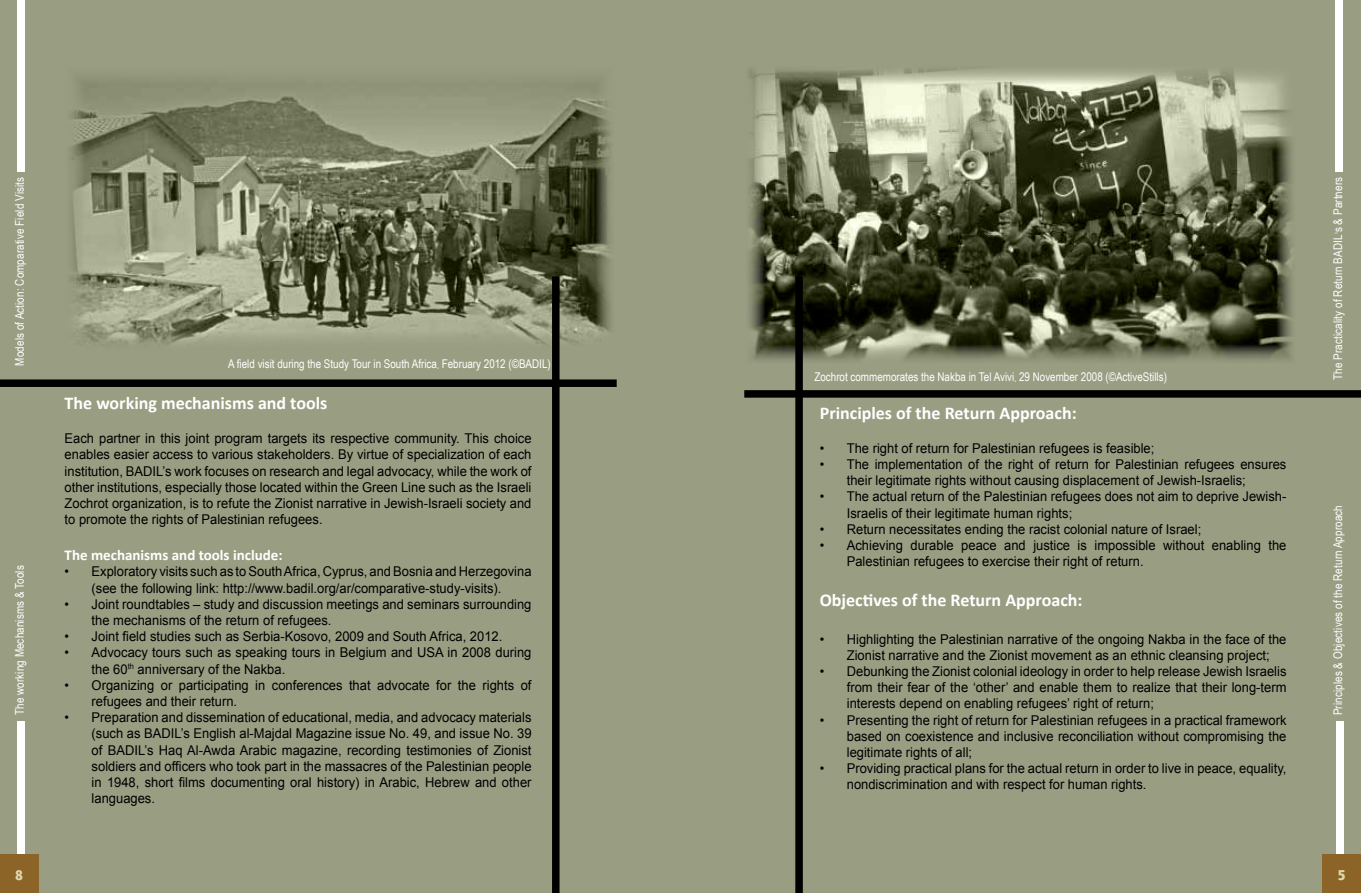
<style>
.page{position:relative;width:1361px;height:893px;background:#999e83}
.page>*{position:absolute;margin:0;border:0;box-sizing:border-box;transform-origin:0 0}
.t1{font:700 18px "Calibri";color:#fff}
.t2{font:700 18px "Ayyam Head";color:#dfd8ad}
.t3{font:700 15px "Calibri";color:#fff}
.t4{font:13.5px/16.2px "Arial";color:#000;scale:.96 1}
.t5{font:12px "Arial Narrow";color:#fff}
.t6{font:500 12px "Win Soft Pro";color:#fff}
.t7{font:7.8px "Arial";color:#000;scale:.96 1}
</style>
<div class="page">
<div style="left:744px;top:390px;width:617px;height:8px;background:#000"></div>
<img style="left:749px;top:70px;width:543px;height:290px">
<img style="left:70px;top:78px;width:541px;height:274px">
<div style="left:795px;top:276px;width:8px;height:617px;background:#000"></div>
<div style="left:552px;top:276px;width:7px;height:617px;background:#000"></div>
<div style="left:0;top:379px;width:617px;height:8px;background:#000"></div>
<div style="left:1335px;top:722px;width:8px;height:171px;background:#fff"></div>
<div style="left:1335px;top:0;width:8px;height:171px;background:#fff"></div>
<div style="left:17px;top:722px;width:8px;height:171px;background:#fff"></div>
<div style="left:17px;top:0;width:8px;height:171px;background:#fff"></div>
<div style="left:1322px;top:855px;width:39px;height:38px;background:#8d6427"></div>
<div style="left:0;top:855px;width:38px;height:38px;background:#8d6427"></div>
<p class="t5" style="left:11px;top:366px;width:190px;rotate:-90deg">Models of Action: Comparative Field Visits</p>
<p class="t5" style="left:11px;top:715px;width:151px;rotate:-90deg">The working Mechanisms &amp; Tools</p>
<h1 class="t2" style="left:15px;top:865px;width:9px">8</h1>
<p class="t5" style="left:228px;top:355px;width:324px">A field visit during the Study Tour in South Africa February 2012 (©BADIL(</p>
<p class="t6" style="left:437px;top:356px;width:4px">،</p>
<h1 class="t1" style="left:65px;top:391px;width:264px">The working mechanisms and tools</h1>
<p class="t4" style="left:65px;top:430px;width:488px;text-align:justify">Each partner in this joint program targets its respective community. This choice enables easier access to various stakeholders. By virtue of specialization of each institution, BADILs’ work focuses on research and legal advocacy, while the work of other institutions, especially those located within the Green Line such as the Israeli Zochrot organization is, to refute the Zionist narrative in Jewish-Israeli society and to promote the rights of Palestinian refugees.</p>
<p class="t4" style="left:92px;top:563px;width:460px">Exploratory visits such as to SouthAfrica, Cyprus, and Bosnia and Herzegovina</p>
<p class="t3" style="left:65px;top:546px;width:219px">The mechanisms and tools include:</p>
<p class="t4" style="left:92px;top:580px;width:460px">(see the following link: http://www.badil.org/ar/comparative-study-visits .(<br>Joint roundtables – study and discussion meetings and seminars surrounding</p>
<p class="t4" style="left:65px;top:563px;width:6px">•</p>
<p class="t4" style="left:65px;top:596px;width:6px">•</p>
<p class="t4" style="left:65px;top:628px;width:6px">•</p>
<p class="t4" style="left:65px;top:644px;width:6px">•</p>
<p class="t4" style="left:65px;top:677px;width:6px">•</p>
<p class="t4" style="left:65px;top:709px;width:6px">•</p>
<p class="t4" style="left:92px;top:612px;width:251px">the mechanisms of the return of refugees.</p>
<p class="t4" style="left:92px;top:644px;width:460px">Advocacy tours such as speaking tours in Belgium and USA in 2008 during</p>
<p class="t4" style="left:92px;top:628px;width:429px">Joint field studies such as Serbia-Kosovo, 2009 and South Africa, 2012.</p>
<p class="t7" style="left:128px;top:661px;width:8px">th</p>
<p class="t4" style="left:138px;top:661px;width:155px">anniversary of the Nakba.</p>
<p class="t4" style="left:92px;top:661px;width:39px">the 60</p>
<p class="t4" style="left:92px;top:677px;width:67px">Organizing</p>
<p class="t4" style="left:179px;top:677px;width:74px">participating</p>
<p class="t4" style="left:161px;top:677px;width:14px">or</p>
<p class="t4" style="left:272px;top:677px;width:75px">conferences</p>
<p class="t4" style="left:436px;top:677px;width:17px">for</p>
<p class="t4" style="left:521px;top:677px;width:13px">of</p>
<p class="t4" style="left:255px;top:677px;width:12px">in</p>
<p class="t4" style="left:349px;top:677px;width:24px">that</p>
<p class="t4" style="left:377px;top:677px;width:56px">advocate</p>
<p class="t4" style="left:458px;top:677px;width:20px">the</p>
<p class="t4" style="left:482px;top:677px;width:35px">rights</p>
<p class="t4" style="left:92px;top:693px;width:460px">refugees and their return.<br>Preparation and dissemination of educational, media, and advocacy materials</p>
<p class="t4" style="left:92px;top:725px;width:460px;text-align:justify">(such as BADILs’ English al-Majdal Magazine issue No. 49, and issue No. 39 of BADILs’ Haq Al-Awda Arabic magazine, recording testimonies of Zionist soldiers and officers who took part in the massacres of the Palestinian people in 1948, short films documenting oral history) in Arabic, Hebrew and other languages.</p>
<p class="t5" style="left:814px;top:368px;width:354px">Zochrot commemorates the Nakba in Tel Avivi 29 November 2008 (©ActiveStills(</p>
<p class="t6" style="left:1014px;top:369px;width:4px">،</p>
<h1 class="t1" style="left:820px;top:401px;width:258px">Principles of the Return Approach:</h1>
<p class="t4" style="left:820px;top:440px;width:6px">•</p>
<p class="t4" style="left:847px;top:440px;width:322px">The right of return for Palestinian refugees is feasible;</p>
<p class="t4" style="left:820px;top:456px;width:6px">•</p>
<p class="t4" style="left:847px;top:456px;width:459px">The implementation of the right of return for Palestinian refugees ensures</p>
<p class="t4" style="left:847px;top:472px;width:417px">their legitimate rights without causing displacement of Jewish-Israelis;</p>
<p class="t4" style="left:820px;top:488px;width:6px">•</p>
<p class="t4" style="left:847px;top:488px;width:459px">The actual return of the Palestinian refugees does not aim to deprive Jewish-</p>
<p class="t4" style="left:847px;top:505px;width:236px">Israelis of their legitimate human rights;</p>
<p class="t4" style="left:820px;top:521px;width:6px">•</p>
<p class="t4" style="left:847px;top:521px;width:371px">Return necessitates ending the racist colonial nature of Israel;</p>
<p class="t4" style="left:820px;top:537px;width:6px">•</p>
<p class="t4" style="left:847px;top:537px;width:60px">Achieving</p>
<p class="t4" style="left:910px;top:537px;width:47px">durable</p>
<p class="t4" style="left:961px;top:537px;width:38px">peace</p>
<p class="t4" style="left:1004px;top:537px;width:24px">and</p>
<p class="t4" style="left:1033px;top:537px;width:40px">justice</p>
<p class="t4" style="left:1077px;top:537px;width:11px">is</p>
<p class="t4" style="left:1094px;top:537px;width:65px">impossible</p>
<p class="t4" style="left:1163px;top:537px;width:44px">without</p>
<p class="t4" style="left:1212px;top:537px;width:53px">enabling</p>
<p class="t4" style="left:1268px;top:537px;width:20px">the</p>
<p class="t4" style="left:847px;top:553px;width:311px">Palestinian refugees to exercise their right of return.</p>
<h1 class="t1" style="left:820px;top:588px;width:264px">Objectives of the Return Approach:</h1>
<p class="t4" style="left:820px;top:631px;width:6px">•</p>
<p class="t4" style="left:820px;top:663px;width:6px">•</p>
<p class="t4" style="left:820px;top:712px;width:6px">•</p>
<p class="t4" style="left:820px;top:760px;width:6px">•</p>
<p class="t4" style="left:847px;top:631px;width:459px">Highlighting the Palestinian narrative of the ongoing Nakba in the face of the</p>
<p class="t4" style="left:847px;top:647px;width:459px">Zionist narrative and the Zionist movement as an ethnic cleansing project;<br>Debunking the Zionist colonial ideology in order to help release Jewish Israelis</p>
<p class="t4" style="left:847px;top:679px;width:459px">from their fear of the ‘other’ and enable them to realize that their long-term interests depend on enabling refugees’ right of return;<br>Presenting the right of return for Palestinian refugees in a practical framework</p>
<p class="t4" style="left:847px;top:728px;width:459px">based on coexistence and inclusive reconciliation without compromising the legitimate rights of all;<br>Providing practical plans for the actual return in order to live in peace, equality,</p>
<p class="t4" style="left:847px;top:776px;width:314px">nondiscrimination and with respect for human rights.</p>
<p class="t5" style="left:1329px;top:380px;width:204px;rotate:-90deg">The Practicality of Return BADIL s<sup>›</sup> &amp; Partners</p>
<p class="t5" style="left:1329px;top:715px;width:211px;rotate:-90deg">Principles &amp; Objectives of the Return Approach</p>
<h1 class="t2" style="left:1338px;top:865px;width:9px">5</h1>
</div>
